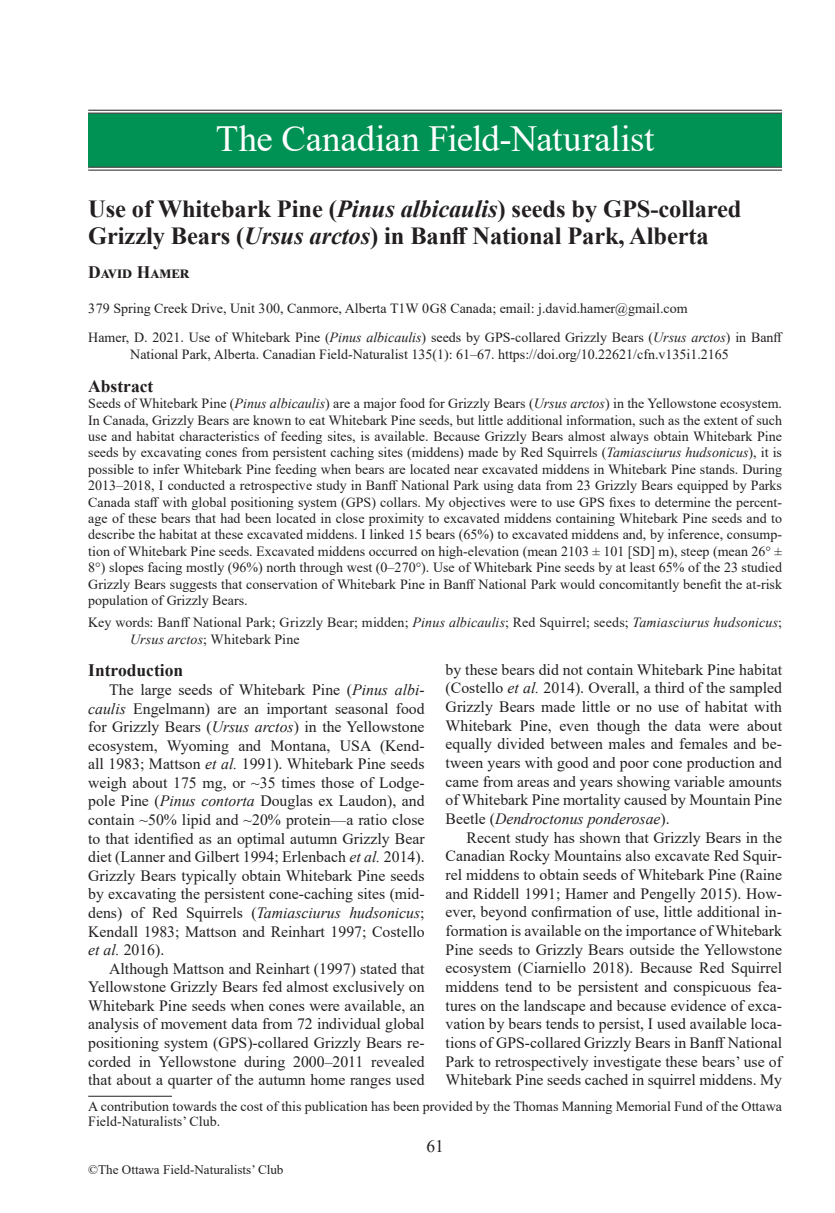
<style>
.page{position:relative;width:835px;height:1213px;background:#fff}
.page>*{position:absolute;margin:0;border:0;box-sizing:border-box;transform-origin:0 0}
.t1{font:36.75px "Times New Roman";letter-spacing:-.01em;color:#fff}
.t2{font:700 24.5px/27.3px "Times New Roman";letter-spacing:-.005em;color:#231f20}
.Section_Head{font:700 17.5px "Times New Roman";color:#231f20}
.Authors{font:700 17.5px "Times New Roman";letter-spacing:.015em;color:#231f20}
.Abstract_Head{font:700 17.5px "Times New Roman";color:#231f20}
.t3{font:17.5px "Times New Roman";color:#231f20}
.Body_Main{font:15.75px/18.7px "Times New Roman";color:#231f20;text-align:justify}
.Abstract{font:14px/16.4px "Times New Roman";color:#231f20;text-align:justify}
.Publ_Citation{font:14px/17px "Times New Roman";color:#231f20}
.Key_words{font:14px/16.4px "Times New Roman";letter-spacing:.01em;color:#231f20}
.Auth_Affiliations{font:14px "Times New Roman";color:#231f20}
.t4{font:13.12px "Times New Roman";color:#231f20}
.s1{font-style:italic}
</style>
<div class="page">
<hr style="left:88px;top:1096px;width:84px;height:1px;background:#231f20">
<div style="left:88px;top:112px;width:694px;height:57px;background:#009254"></div>
<hr style="left:88px;top:110px;width:694px;height:3px;background:#fff">
<hr style="left:88px;top:110px;width:694px;height:1px;background:#231f20">
<hr style="left:88px;top:113px;width:694px;height:1px;background:#231f20">
<hr style="left:88px;top:167px;width:694px;height:3px;background:#fff">
<hr style="left:88px;top:167px;width:694px;height:1px;background:#231f20">
<hr style="left:88px;top:170px;width:694px;height:1px;background:#231f20">
<p class="t1" style="left:216px;top:113px;width:440px">The Canadian Field-Naturalist</p>
<p class="t2" style="left:88px;top:194px;width:655px">Use of Whitebark Pine (<span class="s1">Pinus albicaulis</span>) seeds by GPS-collared<br>Grizzly Bears (<span class="s1">Ursus arctos</span>) in Banff National Park, Alberta</p>
<p class="Authors" style="left:88px;top:260px;width:101px">David Hamer</p>
<p class="Auth_Affiliations" style="left:88px;top:298px;width:601px">379 Spring Creek Drive, Unit 300, Canmore, Alberta T1W 0G8 Canada; email: j.david.hamer@gmail.com</p>
<p class="Publ_Citation" style="left:130px;top:329px;width:654px;text-indent:-42px">Hamer, D. 2021. Use of Whitebark Pine (<span class="s1">Pinus albicaulis</span>) seeds by GPS-collared Grizzly Bears (<span class="s1">Ursus arctos</span>) in Banff<br>National Park, Alberta. Canadian Field-Naturalist 135(1): 61–67. https://doi.org/10.22621/cfn.v135i1.2165</p>
<p class="Abstract_Head" style="left:88px;top:373px;width:67px">Abstract</p>
<p class="Abstract" style="left:88px;top:395px;width:695px">Seeds of Whitebark Pine (<span class="s1">Pinus albicaulis</span>) are a major food for Grizzly Bears (<span class="s1">Ursus arctos</span>) in the Yellowstone ecosystem.<br>In Canada, Grizzly Bears are known to eat Whitebark Pine seeds, but little additional information, such as the extent of such use and habitat characteristics of feeding sites, is available. Because Grizzly Bears almost always obtain Whitebark Pine seeds by excavating cones from persistent caching sites (middens) made by Red Squirrels (<span class="s1">Tamiasciurus hudsonicus</span>), it is possible to infer Whitebark Pine feeding when bears are located near excavated middens in Whitebark Pine stands. During 2013–2018, I conducted a retrospective study in Banff National Park using data from 23 Grizzly Bears equipped by Parks Canada staff with global positioning system (GPS) collars. My objectives were to use GPS fixes to determine the percent&shy;age of these bears that had been located in close proximity to excavated middens containing Whitebark Pine seeds and to describe the habitat at these excavated middens. I linked 15 bears (65%) to excavated middens and, by inference, consump&shy;tion of Whitebark Pine seeds. Excavated middens occurred on high-elevation (mean 2103 ± 101 [SD] m), steep (mean 26° ± 8°) slopes facing mostly (96%) north through west (0–270°). Use of Whitebark Pine seeds by at least 65% of the 23 studied Grizzly Bears suggests that conservation of Whitebark Pine in Banff National Park would concomitantly benefit the at-risk population of Grizzly Bears.</p>
<p class="Key_words" style="left:130px;top:614px;width:653px;text-indent:-42px">Key words: Banff National Park; Grizzly Bear; midden; <span class="s1">Pinus albicaulis</span>; Red Squirrel; seeds; <span class="s1">Tamiasciurus hudsonicus</span>;<br><span class="s1">Ursus arctos</span>; Whitebark Pine</p>
<p class="Section_Head" style="left:88px;top:658px;width:96px">Introduction</p>
<p class="Body_Main" style="left:88px;top:680px;width:338px;text-indent:21px">The large seeds of Whitebark Pine (<span class="s1">Pinus albi&shy;caulis</span> Engelmann) are an important seasonal food for Grizzly Bears (<span class="s1">Ursus arctos</span>) in the Yellowstone ecosystem, Wyoming and Montana, USA (Kend&shy;all 1983; Mattson <span class="s1">et al.</span> 1991). Whitebark Pine seeds weigh about 175 mg, or ~35 times those of Lodge&shy;pole Pine (<span class="s1">Pinus contorta</span> Douglas ex Laudon), and contain ~50% lipid and ~20% protein—a ratio close to that identified as an optimal autumn Grizzly Bear diet (Lanner and Gilbert 1994; Erlenbach <span class="s1">et al.</span> 2014).<br>Grizzly Bears typically obtain Whitebark Pine seeds by excavating the persistent cone-caching sites (mid&shy;dens) of Red Squirrels (<span class="s1">Tamiasciurus hudsonicus</span>; Kendall 1983; Mattson and Reinhart 1997; Costello <span class="s1">et al.</span> 2016).</p>
<p class="Body_Main" style="left:88px;top:958px;width:338px;text-indent:21px">Although Mattson and Reinhart (1997) stated that Yellowstone Grizzly Bears fed almost exclusively on Whitebark Pine seeds when cones were available, an analysis of movement data from 72 individual global positioning system (GPS)-collared Grizzly Bears re&shy;corded in Yellowstone during 2000–2011 revealed that about a quarter of the autumn home ranges used</p>
<p class="Body_Main" style="left:446px;top:659px;width:338px">by these bears did not contain Whitebark Pine habitat (Costello <span class="s1">et al.</span> 2014). Overall, a third of the sampled Grizzly Bears made little or no use of habitat with Whitebark Pine, even though the data were about equally divided between males and females and be&shy;tween years with good and poor cone production and came from areas and years showing variable amounts of Whitebark Pine mortality caused by Mountain Pine Beetle (<span class="s1">Dendroctonus ponderosae</span>).</p>
<p class="Body_Main" style="left:446px;top:827px;width:338px;text-indent:21px">Recent study has shown that Grizzly Bears in the Canadian Rocky Mountains also excavate Red Squir&shy;rel middens to obtain seeds of Whitebark Pine (Raine and Riddell 1991; Hamer and Pengelly 2015). How&shy;ever, beyond confirmation of use, little additional in&shy;formation is available on the importance of Whitebark Pine seeds to Grizzly Bears outside the Yellowstone ecosystem (Ciarniello 2018). Because Red Squirrel middens tend to be persistent and conspicuous fea&shy;tures on the landscape and because evidence of exca&shy;vation by bears tends to persist, I used available loca&shy;tions of GPS-collared Grizzly Bears in Banff National Park to retrospectively investigate these bears’ use of Whitebark Pine seeds cached in squirrel middens. My</p>
<p class="Abstract" style="left:88px;top:1097px;width:695px;line-height:15.8px">A contribution towards the cost of this publication has been provided by the Thomas Manning Memorial Fund of the Ottawa<br>Field-Naturalists’ Club.</p>
<p class="t4" style="left:88px;top:1161px;width:197px">©The Ottawa Field-Naturalists’ Club</p>
<p class="t3" style="left:426px;top:1133px;width:19px">61</p>
</div>
